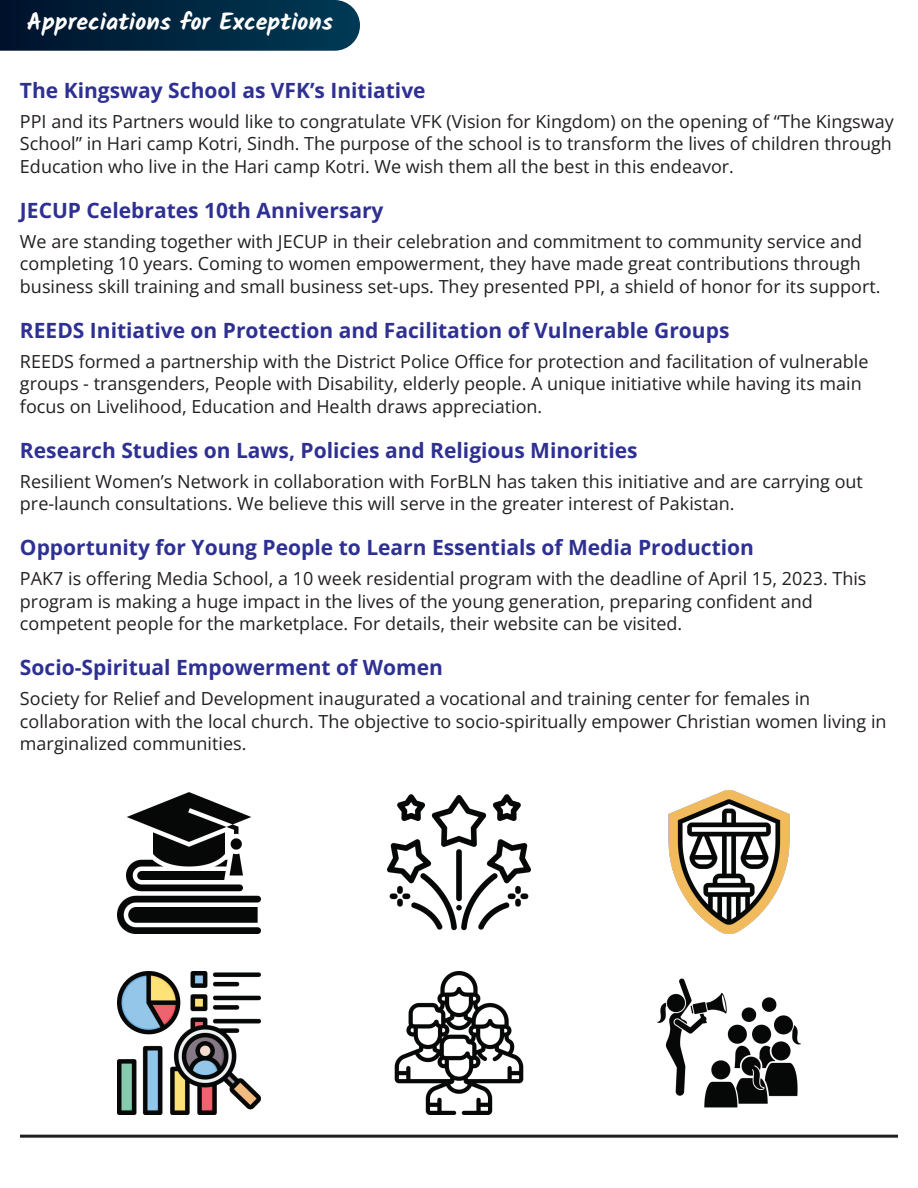
<style>
.page{position:relative;width:918px;height:1188px;background:#fff}
.page>*{position:absolute;margin:0;border:0;box-sizing:border-box;transform-origin:0 0}
.t1{font:700 24px "Kalam";color:#fff}
.t2{font:700 21px "Open Sans";color:#2e3092}
.t3{font:18px/22.5px "Open Sans";color:#231f20}
</style>
<div class="page">
<hr style="left:20px;top:1135px;width:878px;height:3px;background:#231f20">
<svg style="left:0;top:0;width:360px;height:51px;background:#042942"></svg>
<img style="left:118px;top:792px;width:142px;height:141px">
<img style="left:388px;top:794px;width:142px;height:137px">
<img style="left:668px;top:791px;width:122px;height:142px">
<img style="left:658px;top:978px;width:142px;height:130px">
<img style="left:118px;top:972px;width:142px;height:142px">
<img style="left:394px;top:972px;width:130px;height:142px">
<h1 class="t1" style="left:27px;top:7px;width:308px">Appreciations for Exceptions</h1>
<p class="t2" style="left:20px;top:76px;width:407px">The Kingsway School as VFK’s Initiative</p>
<p class="t3" style="left:20px;top:110px;width:875px;text-align:justify">PPI and its Partners would like to congratulate VFK (Vision for Kingdom) on the opening of “The Kingsway School” in Hari camp Kotri, Sindh. The purpose of the school is to transform the lives of children through Education who live in the Hari camp Kotri. We wish them all the best in this endeavor.</p>
<p class="t2" style="left:20px;top:196px;width:365px">JECUP Celebrates 10th Anniversary</p>
<p class="t3" style="left:20px;top:230px;width:862px">We are standing together with JECUP in their celebration and commitment to community service and completing 10 years. Coming to women empowerment, they have made great contributions through business skill training and small business set-ups. They presented PPI, a shield of honor for its support.</p>
<p class="t2" style="left:20px;top:316px;width:711px">REEDS Initiative on Protection and Facilitation of Vulnerable Groups</p>
<p class="t3" style="left:20px;top:350px;width:850px">REEDS formed a partnership with the District Police Office for protection and facilitation of vulnerable groups - transgenders, People with Disability, elderly people. A unique initiative while having its main focus on Livelihood, Education and Health draws appreciation.</p>
<p class="t2" style="left:20px;top:436px;width:619px">Research Studies on Laws, Policies and Religious Minorities</p>
<p class="t3" style="left:20px;top:470px;width:845px">Resilient Women’s Network in collaboration with ForBLN has taken this initiative and are carrying out pre-launch consultations. We believe this will serve in the greater interest of Pakistan.</p>
<p class="t2" style="left:20px;top:533px;width:736px">Opportunity for Young People to Learn Essentials of Media Production</p>
<p class="t3" style="left:20px;top:567px;width:848px">PAK7 is offering Media School, a 10 week residential program with the deadline of April 15, 2023. This program is making a huge impact in the lives of the young generation, preparing confident and competent people for the marketplace. For details, their website can be visited.</p>
<p class="t2" style="left:20px;top:653px;width:424px">Socio-Spiritual Empowerment of Women</p>
<p class="t3" style="left:20px;top:687px;width:868px">Society for Relief and Development inaugurated a vocational and training center for females in collaboration with the local church. The objective to socio-spiritually empower Christian women living in marginalized communities.</p>
</div>
